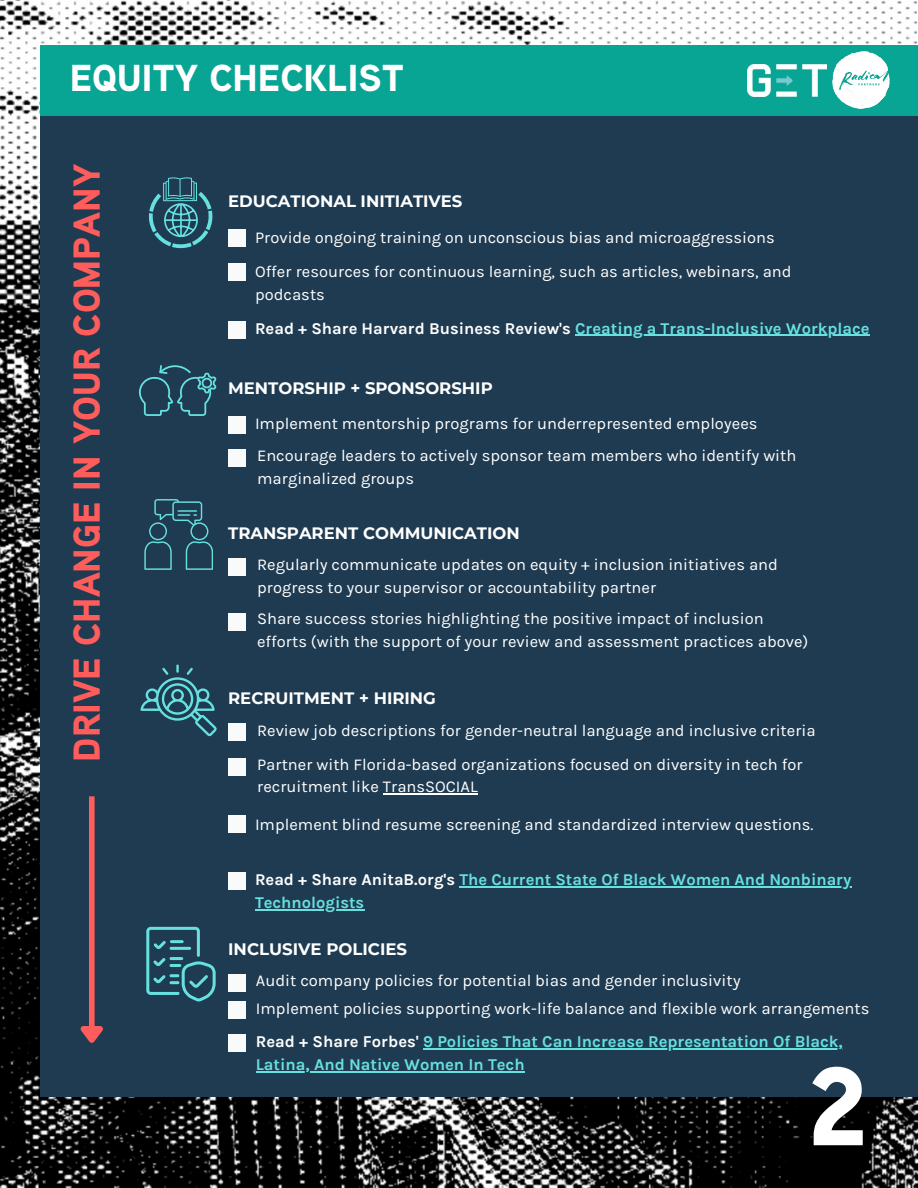
<style>
.page{position:relative;width:918px;height:1188px;background:#fff}
.page>*{position:absolute;margin:0;border:0;box-sizing:border-box;transform-origin:0 0}
.t1{font:900 111px "Aaux Next";color:#fff}
.t2{font:900 37.5px "Aaux Next";color:#fe5d5c}
.t3{font:900 37.5px "Aaux Next";color:#fff}
.t4{font:16.5px/22.6px "Karla";color:#fff}
.t5{font:700 16.5px "Montserrat";color:#fff}
.t6{font:700 16.5px/22.5px "Karla";color:#67e1e0}
.t7{font:700 16.5px/34px "Karla";color:#fff}
.s1{font-weight:400}
.s2{color:#67e1e0}
.s3{color:#fff}
.s4{font-weight:700}
.s5{font-weight:700;color:#67e1e0}
</style>
<div class="page">
<img style="left:0;top:0;width:918px;height:1188px">
<div style="left:40px;top:116px;width:878px;height:980px;background:#1f3b51"></div>
<div style="left:40px;top:46px;width:878px;height:70px;background:#08a595"></div>
<svg style="left:149px;top:177px;width:64px;height:71px"></svg>
<div style="left:89px;top:796px;width:6px;height:231px;background:#fe5d5c"></div>
<svg style="left:80px;top:1021px;width:23px;height:22px"></svg>
<div style="left:228px;top:230px;width:18px;height:17px;background:#fff"></div>
<div style="left:228px;top:264px;width:18px;height:17px;background:#fff"></div>
<div style="left:228px;top:416px;width:18px;height:17px;background:#fff"></div>
<div style="left:228px;top:321px;width:18px;height:17px;background:#fff"></div>
<div style="left:228px;top:613px;width:18px;height:17px;background:#fff"></div>
<div style="left:228px;top:724px;width:18px;height:17px;background:#fff"></div>
<div style="left:228px;top:559px;width:18px;height:17px;background:#fff"></div>
<div style="left:228px;top:450px;width:18px;height:17px;background:#fff"></div>
<div style="left:228px;top:758px;width:18px;height:18px;background:#fff"></div>
<div style="left:228px;top:816px;width:18px;height:17px;background:#fff"></div>
<div style="left:228px;top:872px;width:18px;height:18px;background:#fff"></div>
<hr style="left:575px;top:335px;width:295px;height:1px;background:#67e1e0">
<hr style="left:383px;top:794px;width:95px;height:1px;background:#fff">
<hr style="left:459px;top:887px;width:392px;height:1px;background:#67e1e0">
<hr style="left:255px;top:909px;width:109px;height:1px;background:#67e1e0">
<svg style="left:140px;top:665px;width:77px;height:71px"></svg>
<svg style="left:144px;top:499px;width:69px;height:71px"></svg>
<svg style="left:139px;top:365px;width:78px;height:51px"></svg>
<svg style="left:146px;top:927px;width:70px;height:74px"></svg>
<div style="left:228px;top:974px;width:18px;height:17px;background:#fff"></div>
<div style="left:228px;top:1002px;width:18px;height:17px;background:#fff"></div>
<div style="left:228px;top:1035px;width:18px;height:17px;background:#fff"></div>
<hr style="left:423px;top:1049px;width:420px;height:1px;background:#67e1e0">
<hr style="left:256px;top:1071px;width:269px;height:1px;background:#67e1e0">
<img style="left:748px;top:65px;width:79px;height:31px">
<img style="left:832px;top:51px;width:58px;height:58px">
<h2 class="t3" style="left:70px;top:65px;width:336px">EQUITY CHECKLIST</h2>
<h2 class="t2" style="left:73px;top:762px;width:599px;rotate:-90deg">DRIVE CHANGE IN YOUR COMPANY</h2>
<p class="t5" style="left:228px;top:191px;width:236px">EDUCATIONAL INITIATIVES</p>
<p class="t4" style="left:255px;top:220px;width:538px;line-height:34.5px">Provide ongoing training on unconscious bias and microaggressions<br>Offer resources for continuous learning, such as articles, webinars, and</p>
<p class="t7" style="left:255px;top:277px;width:616px"><span class="s1">podcasts<br></span>Read + Share Harvard Business Review's <span class="s2">Creating a Trans-Inclusive Workplace</span></p>
<p class="t5" style="left:228px;top:378px;width:266px">MENTORSHIP + SPONSORSHIP</p>
<p class="t4" style="left:255px;top:412px;width:504px">Implement mentorship programs for underrepresented employees</p>
<p class="t4" style="left:257px;top:444px;width:541px">Encourage leaders to actively sponsor team members who identify with marginalized groups</p>
<p class="t5" style="left:228px;top:523px;width:293px">TRANSPARENT COMMUNICATION</p>
<p class="t4" style="left:257px;top:553px;width:522px">Regularly communicate updates on equity + inclusion initiatives and progress to your supervisor or accountability partner</p>
<p class="t4" style="left:257px;top:607px;width:553px">Share success stories highlighting the positive impact of inclusion efforts (with the support of your review and assessment practices above)</p>
<p class="t5" style="left:228px;top:689px;width:209px">RECRUITMENT + HIRING</p>
<p class="t4" style="left:257px;top:719px;width:560px">Review job descriptions for gender-neutral language and inclusive criteria</p>
<p class="t4" style="left:257px;top:753px;width:547px">Partner with Florida-based organizations focused on diversity in tech for recruitment like TransSOCIAL</p>
<p class="t4" style="left:255px;top:813px;width:560px">Implement blind resume screening and standardized interview questions.</p>
<p class="t6" style="left:255px;top:869px;width:598px"><span class="s3">Read + Share AnitaB.org's</span> The Current State Of Black Women And Nonbinary<br>Technologists</p>
<p class="t5" style="left:228px;top:939px;width:181px">INCLUSIVE POLICIES</p>
<p class="t4" style="left:256px;top:969px;width:487px">Audit company policies for potential bias and gender inclusivity</p>
<p class="t4" style="left:256px;top:992px;width:615px;line-height:33.2px">Implement policies supporting work-life balance and flexible work arrangements<br><span class="s4">Read + Share Forbes'</span> <span class="s5">9 Policies That Can Increase Representation Of Black,</span></p>
<p class="t6" style="left:256px;top:1053px;width:270px">Latina, And Native Women In Tech</p>
<h1 class="t1" style="left:807px;top:1068px;width:63px">2</h1>
</div>
